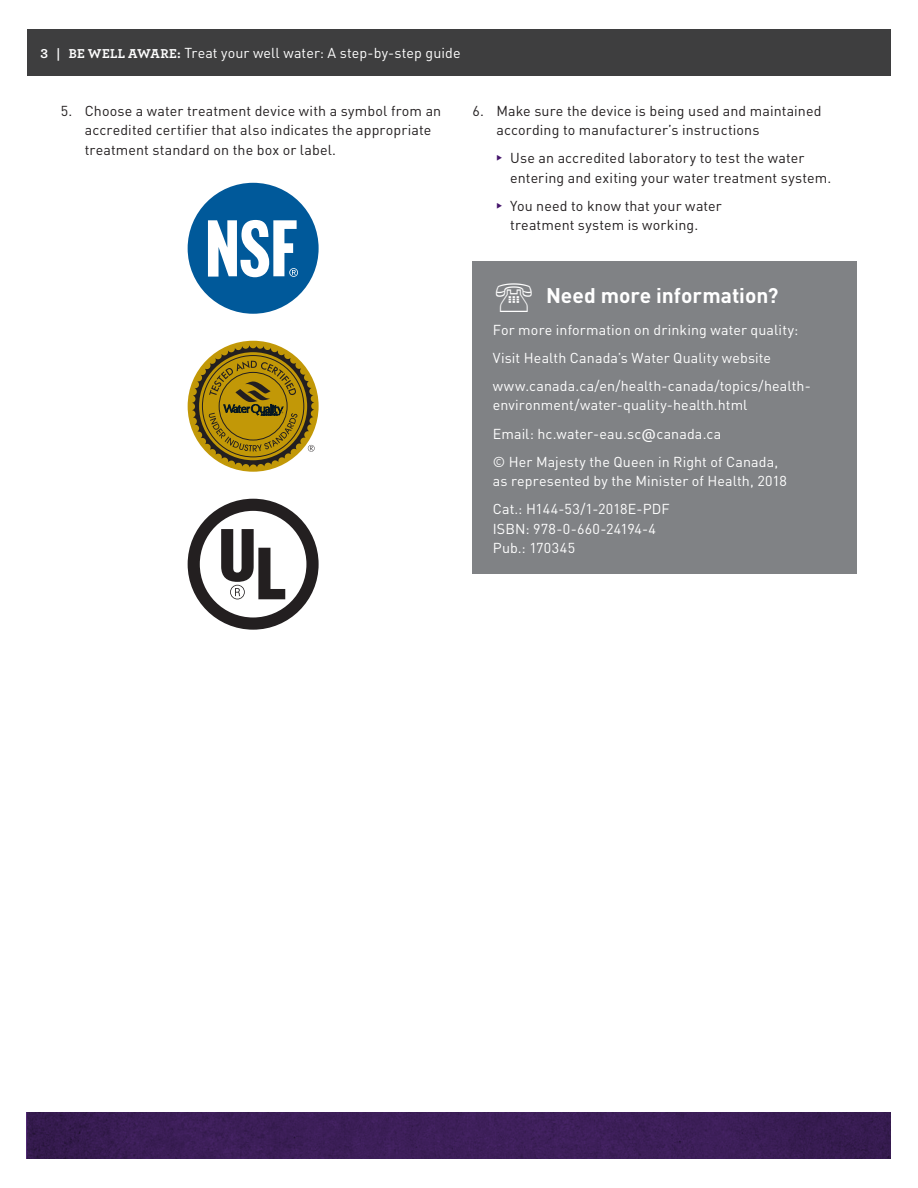
<style>
.page{position:relative;width:918px;height:1188px;background:#fff}
.page>*{position:absolute;margin:0;border:0;box-sizing:border-box;transform-origin:0 0}
.t1{font:700 21px "DINOT";color:#fff}
.Body{font:14.25px/19.5px "DINOT";letter-spacing:.01em;color:#fff}
.t2{font:14.25px/19.5px "DINOT";letter-spacing:.01em;color:#231f20}
.s1{font-family:"Archer";font-weight:700;font-size:13.5px}
.s2{font-family:"Fira Sans"}
</style>
<div class="page">
<div style="left:27px;top:1112px;width:864px;height:47px;background:#3c1e57"></div>
<div style="left:27px;top:29px;width:864px;height:47px;background:#3e3e3f"></div>
<svg style="left:188px;top:183px;width:131px;height:131px"></svg>
<div style="left:188px;top:341px;width:131px;height:131px;background:#c29807;border-radius:50%"></div>
<svg style="left:192px;top:345px;width:123px;height:122px"></svg>
<svg style="left:188px;top:499px;width:131px;height:131px"></svg>
<div style="left:472px;top:262px;width:385px;height:312px;background:#808285"></div>
<p class="Body" style="left:40px;top:42px;width:422px"><span class="s1">3 | BE WELL AWARE:</span> Treat your well water: A step-by-step guide</p>
<p class="t2" style="left:85px;top:100px;width:358px;text-indent:-24px">5. Choose a water treatment device with a symbol from an accredited certifier that also indicates the appropriate treatment standard on the box or label.</p>
<p class="t2" style="left:496px;top:100px;width:327px;text-indent:-24px">6. Make sure the device is being used and maintained according to manufacturer’s instructions</p>
<p class="t2" style="left:510px;top:147px;width:323px">Use an accredited laboratory to test the water entering and exiting your water treatment system.</p>
<p class="t2" style="left:510px;top:195px;width:213px">You need to know that your water treatment system is working.</p>
<h1 class="t1" style="left:546px;top:279px;width:234px">Need more information?</h1>
<p class="Body" style="left:493px;top:319px;width:307px">For more information on drinking water quality:</p>
<p class="Body" style="left:493px;top:347px;width:280px">Visit Health Canada’s Water Quality website</p>
<p class="Body" style="left:493px;top:375px;width:320px">www.canada.ca/en/health-canada/topics/health&shy;environment/water-quality-health.html</p>
<p class="Body" style="left:493px;top:423px;width:230px">Email: hc.water-eau.sc<span class="s2">@</span>canada.ca</p>
<p class="Body" style="left:493px;top:451px;width:296px">© Her Majesty the Queen in Right of Canada, as represented by the Minister of Health, 2018</p>
<p class="Body" style="left:493px;top:498px;width:179px">Cat.: H144-53/1-2018E-PDF<br>ISBN: 978-0-660-24194-4<br>Pub.: 170345</p>
</div>
